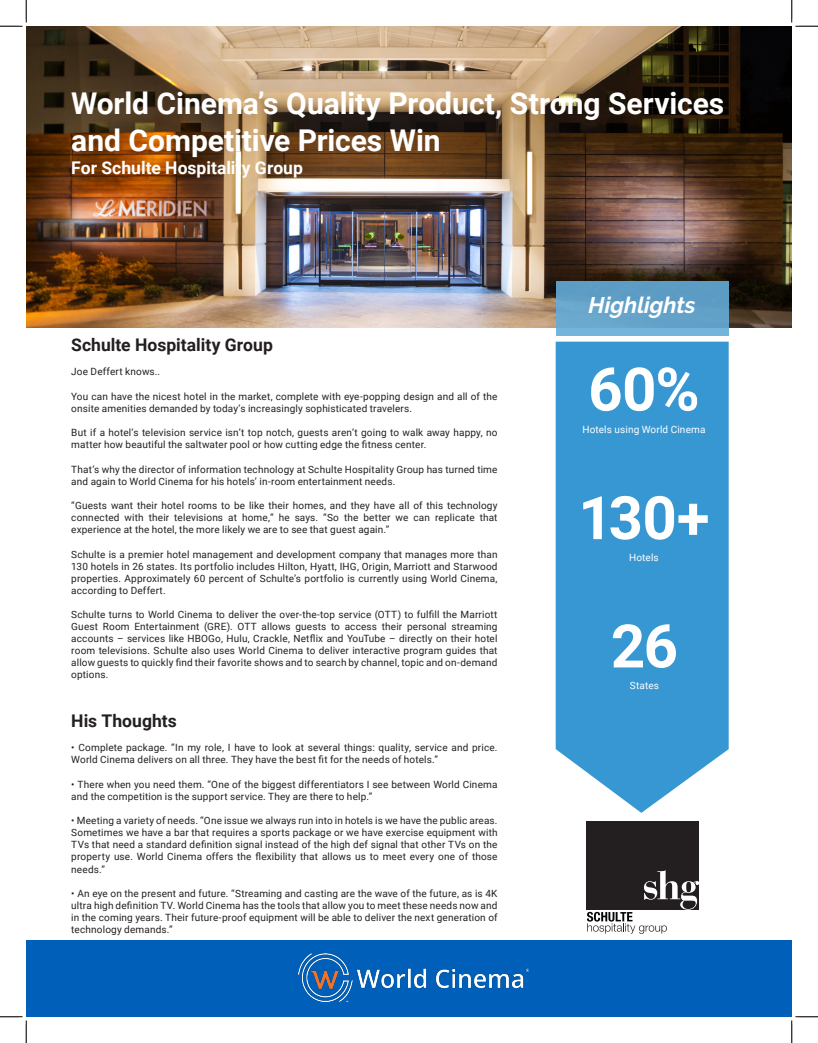
<style>
.page{position:relative;width:818px;height:1043px;background:#fff}
.page>*{position:absolute;margin:0;border:0;box-sizing:border-box;transform-origin:0 0}
.Stat{font:700 60px "Roboto";letter-spacing:-.02em;color:#fff}
.Superheadline{font:700 30px/36px "Roboto";letter-spacing:-.005em;color:#fff}
.Superheadline-2{font:italic 700 22.5px "Raleway";color:#fff}
.Body_Paragraph{font:700 17.5px "Roboto";color:#fff}
.Headline{font:700 17.5px "Roboto";color:#231f20}
.Body_Paragraph-2{font:700 17.5px "Roboto";color:#231f20}
.Body_Paragraph-3{font:10px/12px "Roboto";letter-spacing:.015em;color:#231f20}
.Body_Paragraph-4{font:10px "Roboto";letter-spacing:.015em;color:#fff}
</style>
<div class="page">
<img style="left:26px;top:26px;width:765px;height:302px">
<svg style="left:555px;top:342px;width:173px;height:470px;fill:#3797d3"></svg>
<div style="left:555px;top:281px;width:173px;height:54px;background:linear-gradient(to bottom,#5998bf,#6eadd4)"></div>
<div style="left:26px;top:940px;width:765px;height:76px;background:#005fb8"></div>
<img style="left:299px;top:953px;width:229px;height:48px">
<div style="left:587px;top:820px;width:112px;height:89px;background:#231f20"></div>
<svg style="left:587px;top:870px;width:112px;height:63px"></svg>
<svg style="left:0;top:0;width:27px;height:27px"></svg>
<svg style="left:0;top:1016px;width:27px;height:26px"></svg>
<svg style="left:790px;top:0;width:28px;height:27px"></svg>
<svg style="left:790px;top:1015px;width:28px;height:27px"></svg>
<p class="Superheadline" style="left:71px;top:85px;width:654px">World Cinema’s Quality Product, Strong Services and Competitive Prices Win</p>
<p class="Body_Paragraph" style="left:71px;top:155px;width:233px">For Schulte Hospitality Group</p>
<p class="Headline" style="left:71px;top:332px;width:203px">Schulte Hospitality Group</p>
<p class="Body_Paragraph-3" style="left:71px;top:365px;width:90px">Joe Deffert knows..</p>
<p class="Body_Paragraph-3" style="left:71px;top:390px;width:428px">You can have the nicest hotel in the market, complete with eye-popping design and all of the onsite amenities demanded by today’s increasingly sophisticated travelers.</p>
<p class="Body_Paragraph-3" style="left:71px;top:426px;width:428px">But if a hotel’s television service isn’t top notch, guests aren’t going to walk away happy, no matter how beautiful the saltwater pool or how cutting edge the fitness center.</p>
<p class="Body_Paragraph-3" style="left:71px;top:463px;width:427px">That’s why the director of information technology at Schulte Hospitality Group has turned time and again to World Cinema for his hotels’ in-room entertainment needs.</p>
<p class="Body_Paragraph-3" style="left:71px;top:499px;width:428px;text-align:justify">“Guests want their hotel rooms to be like their homes, and they have all of this technology connected with their televisions at home,” he says. “So the better we can replicate that experience at the hotel, the more likely we are to see that guest again.”</p>
<p class="Body_Paragraph-3" style="left:71px;top:548px;width:428px;text-align:justify">Schulte is a premier hotel management and development company that manages more than 130 hotels in 26 states. Its portfolio includes Hilton, Hyatt, IHG, Origin, Marriott and Starwood properties. Approximately 60 percent of Schulte’s portfolio is currently using World Cinema, according to Deffert.</p>
<p class="Body_Paragraph-3" style="left:71px;top:608px;width:428px;text-align:justify">Schulte turns to World Cinema to deliver the over-the-top service (OTT) to fulfill the Marriott Guest Room Entertainment (GRE). OTT allows guests to access their personal streaming accounts – services like HBOGo, Hulu, Crackle, Netflix and YouTube – directly on their hotel room televisions. Schulte also uses World Cinema to deliver interactive program guides that allow guests to quickly find their favorite shows and to search by channel, topic and on-demand options.</p>
<p class="Body_Paragraph-2" style="left:71px;top:708px;width:107px">His Thoughts</p>
<p class="Body_Paragraph-3" style="left:71px;top:741px;width:428px">• Complete package. “In my role, I have to look at several things: quality, service and price.<br>World Cinema delivers on all three. They have the best fit for the needs of hotels.”</p>
<p class="Body_Paragraph-3" style="left:71px;top:778px;width:427px">• There when you need them. “One of the biggest differentiators I see between World Cinema and the competition is the support service. They are there to help.”</p>
<p class="Body_Paragraph-3" style="left:71px;top:814px;width:428px;text-align:justify">• Meeting a variety of needs. “One issue we always run into in hotels is we have the public areas.<br>Sometimes we have a bar that requires a sports package or we have exercise equipment with TVs that need a standard definition signal instead of the high def signal that other TVs on the property use. World Cinema offers the flexibility that allows us to meet every one of those needs.”</p>
<p class="Body_Paragraph-3" style="left:71px;top:887px;width:428px;text-align:justify">• An eye on the present and future. “Streaming and casting are the wave of the future, as is 4K ultra high definition TV. World Cinema has the tools that allow you to meet these needs now and in the coming years. Their future-proof equipment will be able to deliver the next generation of technology demands.”</p>
<p class="Superheadline-2" style="left:588px;top:292px;width:109px">Highlights</p>
<p class="Stat" style="left:588px;top:347px;width:113px">60%</p>
<p class="Body_Paragraph-4" style="left:582px;top:422px;width:125px">Hotels using World Cinema</p>
<p class="Stat" style="left:578px;top:476px;width:133px">130+</p>
<p class="Body_Paragraph-4" style="left:629px;top:550px;width:31px">Hotels</p>
<p class="Stat" style="left:610px;top:604px;width:69px">26</p>
<p class="Body_Paragraph-4" style="left:629px;top:679px;width:31px">States</p>
</div>
